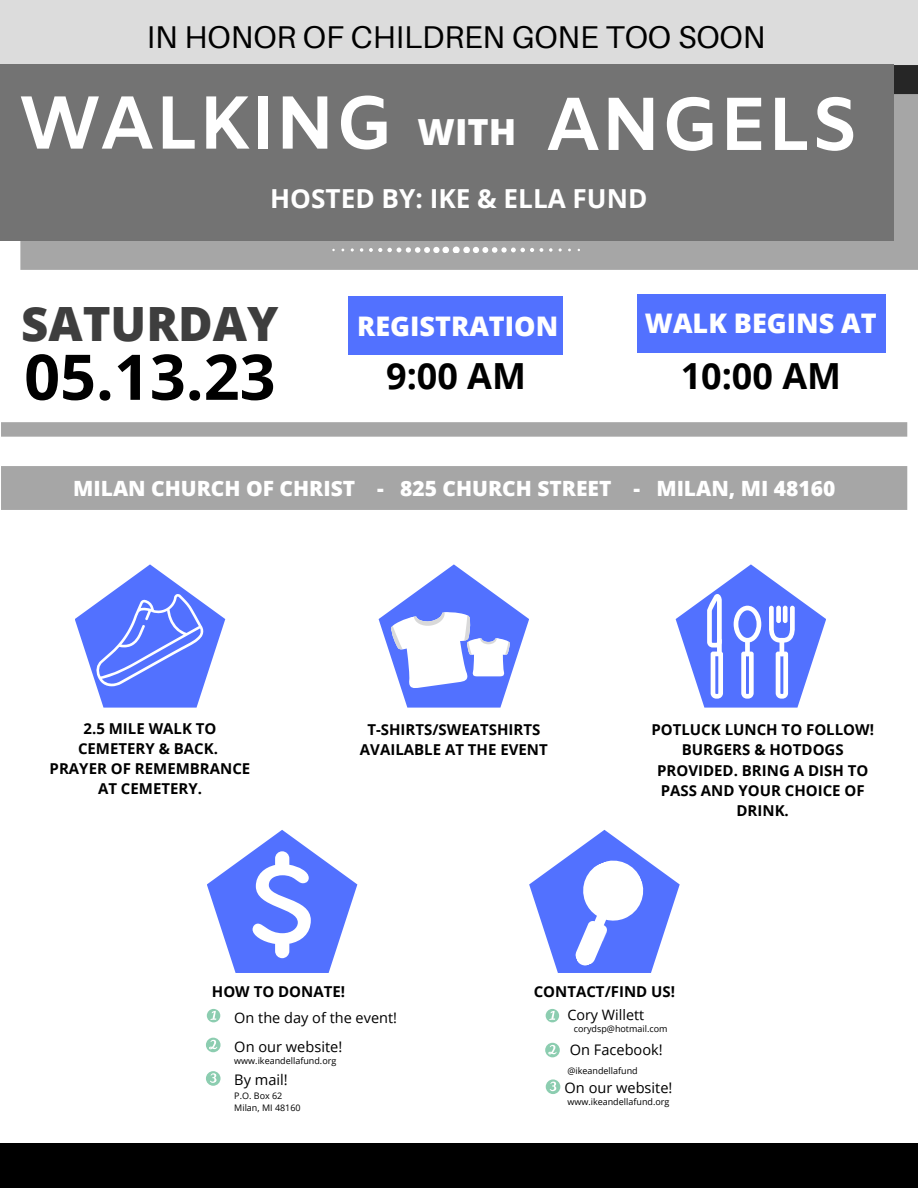
<style>
.page{position:relative;width:918px;height:1188px;background:#fff}
.page>*{position:absolute;margin:0;border:0;box-sizing:border-box;transform-origin:0 0}
.t1{font:700 75px "Amiko";color:#fff}
.t2{font:700 63px "Open Sans";color:#000}
.t3{font:800 47.25px "Open Sans";color:#3e3e3e}
.t4{font:700 36px "Open Sans";color:#000}
.t5{font:800 36px "Open Sans";color:#fff}
.t6{font:31.5px "Aileron";color:#000}
.t7{font:800 27px "Open Sans";color:#fff}
.t8{font:700 26.25px "Open Sans";color:#fff}
.t9{font:800 21px "Open Sans";color:#fff}
.t10{font:700 15px/20.2px "Open Sans";color:#000;text-align:center}
.t11{font:14.55px/28.8px "Open Sans";color:#000}
.t12{font:14.4px "Open Sans";color:#000}
.t13{font:9px/12px "Open Sans";color:#000}
</style>
<div class="page">
<div style="left:0;top:0;width:918px;height:65px;background:#dcdcdc"></div>
<div style="left:20px;top:94px;width:898px;height:175px;background:#a6a6a6"></div>
<div style="left:0;top:64px;width:894px;height:176px;background:#737373"></div>
<div style="left:348px;top:297px;width:214px;height:58px;background:#5271ff"></div>
<div style="left:637px;top:294px;width:248px;height:58px;background:#5271ff"></div>
<svg style="left:332px;top:246px;width:248px;height:7px"></svg>
<svg style="left:1px;top:422px;width:906px;height:88px;fill:#a6a6a6"></svg>
<svg style="left:75px;top:564px;width:150px;height:144px"></svg>
<svg style="left:379px;top:564px;width:150px;height:144px"></svg>
<svg style="left:676px;top:564px;width:150px;height:144px"></svg>
<svg style="left:207px;top:830px;width:150px;height:143px"></svg>
<svg style="left:529px;top:830px;width:151px;height:143px"></svg>
<svg style="left:207px;top:1009px;width:13px;height:13px"></svg>
<svg style="left:206px;top:1038px;width:15px;height:14px"></svg>
<svg style="left:206px;top:1071px;width:15px;height:15px"></svg>
<div style="left:0;top:1144px;width:918px;height:44px;background:#000"></div>
<svg style="left:546px;top:1009px;width:13px;height:13px"></svg>
<svg style="left:545px;top:1043px;width:15px;height:14px"></svg>
<svg style="left:546px;top:1079px;width:14px;height:15px"></svg>
<h3 class="t6" style="left:147px;top:18px;width:620px">IN HONOR OF CHILDREN GONE TOO SOON</h3>
<h1 class="t1" style="left:20px;top:79px;width:375px">WALKING</h1>
<h3 class="t5" style="left:418px;top:106px;width:100px">WITH</h3>
<h1 class="t1" style="left:545px;top:80px;width:315px">ANGELS</h1>
<h3 class="t8" style="left:270px;top:180px;width:379px">HOSTED BY: IKE &amp; ELLA FUND</h3>
<h3 class="t3" style="left:21px;top:291px;width:259px">SATURDAY</h3>
<h2 class="t2" style="left:24px;top:333px;width:253px">05.13.23</h2>
<h3 class="t7" style="left:357px;top:307px;width:203px">REGISTRATION</h3>
<h3 class="t7" style="left:645px;top:304px;width:233px">WALK BEGINS AT</h3>
<h3 class="t4" style="left:681px;top:350px;width:162px">10:00 AM</h3>
<h3 class="t4" style="left:386px;top:350px;width:141px">9:00 AM</h3>
<h3 class="t9" style="left:73px;top:474px;width:764px">MILAN CHURCH OF CHRIST - 825 CHURCH STREET - MILAN, MI 48160</h3>
<p class="t10" style="left:50px;top:718px;width:202px">2.5 MILE WALK TO<br>CEMETERY &amp; BACK.<br>PRAYER OF REMEMBRANCE<br>AT CEMETERY.</p>
<p class="t10" style="left:360px;top:719px;width:189px">T-SHIRTS/SWEATSHIRTS<br>AVAILABLE AT THE EVENT</p>
<p class="t10" style="left:651px;top:719px;width:224px">POTLUCK LUNCH TO FOLLOW!<br>BURGERS &amp; HOTDOGS<br>PROVIDED. BRING A DISH TO<br>PASS AND YOUR CHOICE OF<br>DRINK.</p>
<p class="t10" style="left:212px;top:981px;width:135px">HOW TO DONATE!</p>
<p class="t10" style="left:534px;top:981px;width:143px">CONTACT/FIND US!</p>
<p class="t11" style="left:234px;top:1003px;width:164px">On the day of the event!<br>On our website!</p>
<p class="t13" style="left:234px;top:1054px;width:104px">www.ikeandellafund.org</p>
<p class="t11" style="left:234px;top:1065px;width:55px">By mail!</p>
<p class="t13" style="left:234px;top:1090px;width:68px">P.O. Box 62<br>Milan, MI 48160</p>
<p class="t12" style="left:567px;top:1004px;width:78px">Cory Willett</p>
<p class="t11" style="left:570px;top:1035px;width:94px">On Facebook!</p>
<p class="t11" style="left:565px;top:1073px;width:109px">On our website!</p>
<p class="t13" style="left:574px;top:1023px;width:95px">corydsp@hotmail.com</p>
<p class="t13" style="left:567px;top:1064px;width:72px">@ikeandellafund</p>
<p class="t13" style="left:567px;top:1096px;width:104px">www.ikeandellafund.org</p>
</div>
